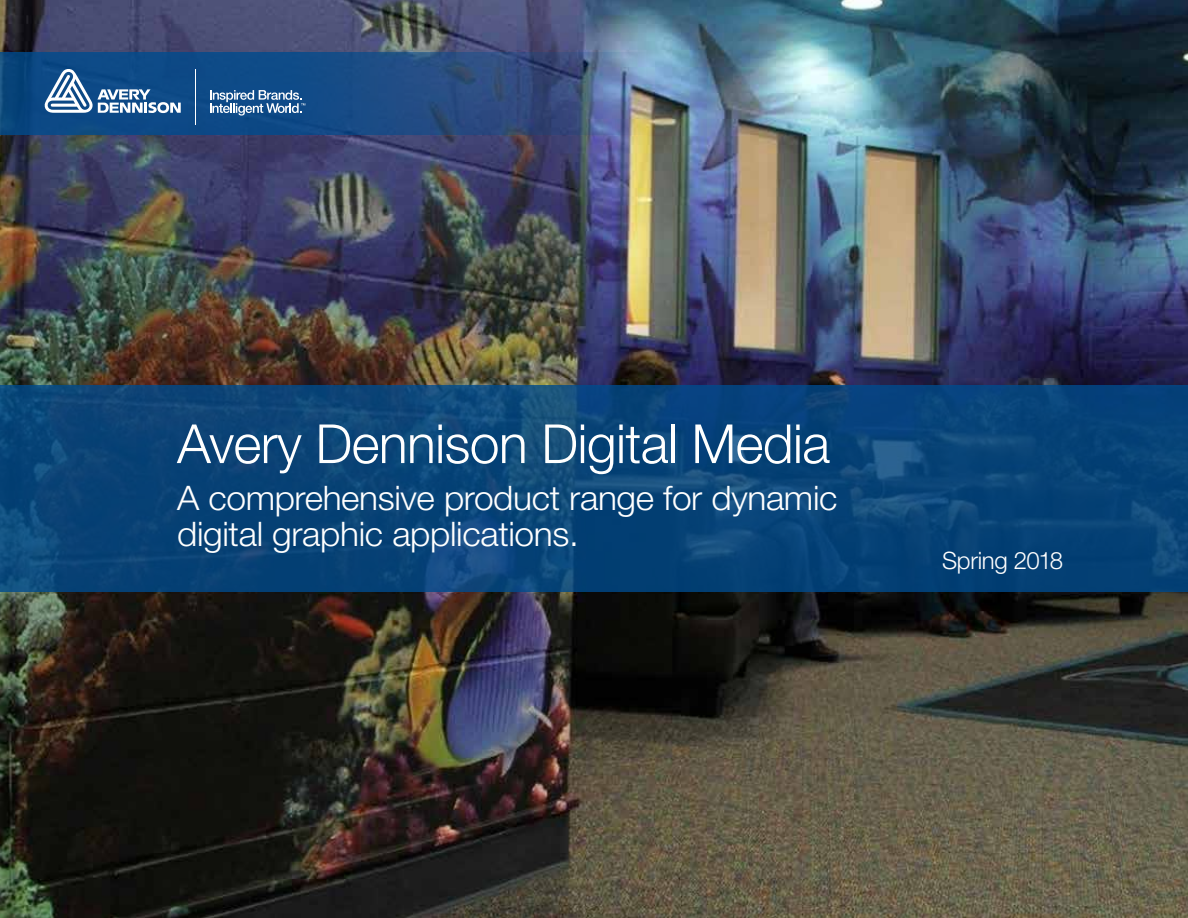
<style>
.page{position:relative;width:1188px;height:918px;background:#fff}
.page>*{position:absolute;margin:0;border:0;box-sizing:border-box;transform-origin:0 0}
.t1{font:300 54px "Helvetica Neue LT Std";letter-spacing:-.01em;color:#fff}
.t2{font:300 33.9px/36px "Helvetica Neue LT Std";letter-spacing:-.01em;color:#fff;scale:1.04 1}
.t3{font:300 24px "Helvetica Neue LT Std";letter-spacing:-.015em;color:#fff}
</style>
<div class="page">
<img style="left:0;top:0;width:1188px;height:918px">
<svg style="left:0;top:385px;width:1188px;height:207px;background:#094477"></svg>
<svg style="left:0;top:53px;width:663px;height:82px;background:#285285"></svg>
<hr style="left:195px;top:70px;width:1px;height:55px;background:#fff">
<svg style="left:210px;top:90px;width:95px;height:26px;background:#5781ac"></svg>
<svg style="left:44px;top:69px;width:137px;height:44px"></svg>
<h1 class="t1" style="left:177px;top:411px;width:654px">Avery Dennison Digital Media</h1>
<p class="t2" style="left:177px;top:479px;width:636px">A comprehensive product range for dynamic digital graphic applications.</p>
<p class="t3" style="left:942px;top:546px;width:123px">Spring 2018</p>
</div>
